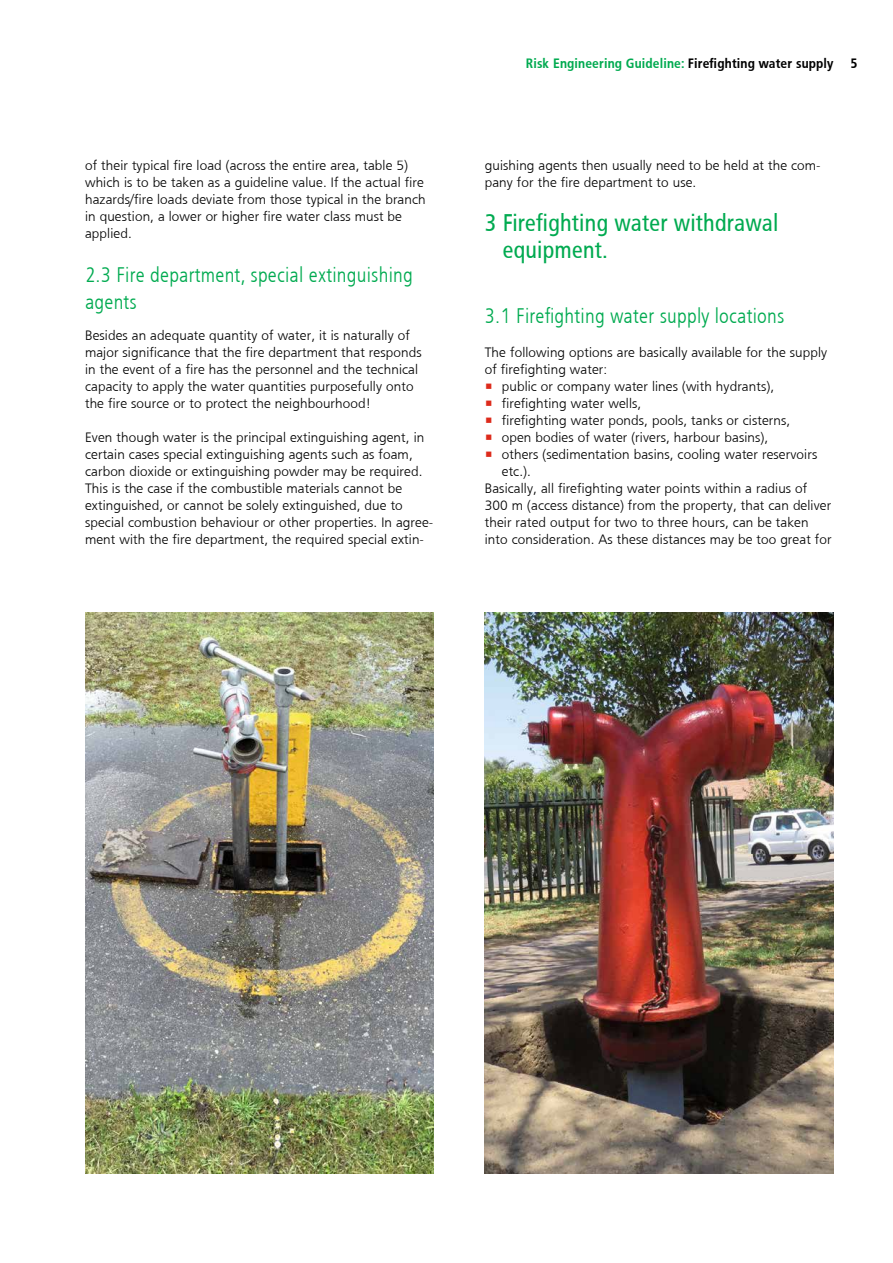
<style>
.page{position:relative;width:893px;height:1263px;background:#fff}
.page>*{position:absolute;margin:0;border:0;box-sizing:border-box;transform-origin:0 0}
.t1{font:24px/27px "HDI Gerling Sans Cond Regular";letter-spacing:.01em;color:#00aa50}
.t2{font:21px/27px "HDI Gerling Sans Cond Light";letter-spacing:.01em;color:#00aa50}
.t3{font:13.5px/17px "HDI Gerling Sans Light";letter-spacing:.01em;color:#000}
.t4{font:13.5px "HDI Gerling Sans Cond Bold";letter-spacing:.01em;color:#00aa50}
.t5{font:13.5px "HDI Gerling Sans Cond Bold";color:#000}
.s1{color:#000}
.s2{color:#dd2a1b}
</style>
<div class="page">
<img style="left:85px;top:612px;width:349px;height:562px">
<img style="left:485px;top:612px;width:348px;height:562px">
<p class="t3" style="left:85px;top:157px;width:342px">of their typical fire load (across the entire area, table 5) which is to be taken as a guideline value. If the actual fire hazards/fire loads deviate from those typical in the branch in question, a lower or higher fire water class must be applied.</p>
<h2 class="t2" style="left:85px;top:262px;width:329px">2.3 Fire department, special extinguishing agents</h2>
<p class="t3" style="left:85px;top:327px;width:338px">Besides an adequate quantity of water, it is naturally of major significance that the fire department that responds in the event of a fire has the personnel and the technical capacity to apply the water quantities purposefully onto the fire source or to protect the neighbourhood!</p>
<p class="t3" style="left:85px;top:429px;width:350px">Even though water is the principal extinguishing agent, in certain cases special extinguishing agents such as foam, carbon dioxide or extinguishing powder may be required.<br>This is the case if the combustible materials cannot be extinguished, or cannot be solely extinguished, due to special combustion behaviour or other properties. In agree&shy;ment with the fire department, the required special extin-</p>
<p class="t4" style="left:526px;top:56px;width:309px">Risk Engineering Guideline: <span class="s1">Firefighting water supply</span></p>
<p class="t5" style="left:850px;top:55px;width:9px">5</p>
<p class="t3" style="left:485px;top:157px;width:338px">guishing agents then usually need to be held at the com&shy;pany for the fire department to use.</p>
<h1 class="t1" style="left:503px;top:210px;width:277px;text-indent:-18px">3 Firefighting water withdrawal equipment.</h1>
<h2 class="t2" style="left:485px;top:303px;width:301px">3.1 Firefighting water supply locations</h2>
<p class="t3" style="left:485px;top:344px;width:344px">The following options are basically available for the supply of firefighting water:</p>
<p class="t3" style="left:485px;top:378px;width:291px"><span class="s2">•</span> public or company water lines (with hydrants),</p>
<p class="t3" style="left:485px;top:395px;width:158px"><span class="s2">•</span> firefighting water wells,</p>
<p class="t3" style="left:485px;top:412px;width:307px"><span class="s2">•</span> firefighting water ponds, pools, tanks or cisterns,</p>
<p class="t3" style="left:485px;top:429px;width:285px"><span class="s2">•</span> open bodies of water (rivers, harbour basins),</p>
<p class="t3" style="left:485px;top:446px;width:334px"><span class="s2">•</span> others (sedimentation basins, cooling water reservoirs</p>
<p class="t3" style="left:502px;top:463px;width:31px">etc.).</p>
<p class="t3" style="left:485px;top:480px;width:324px">Basically, all firefighting water points within a radius of</p>
<p class="t3" style="left:485px;top:497px;width:348px">300 m (access distance) from the property, that can deliver</p>
<p class="t3" style="left:485px;top:514px;width:325px">their rated output for two to three hours, can be taken</p>
<p class="t3" style="left:485px;top:531px;width:348px">into consideration. As these distances may be too great for</p>
</div>
